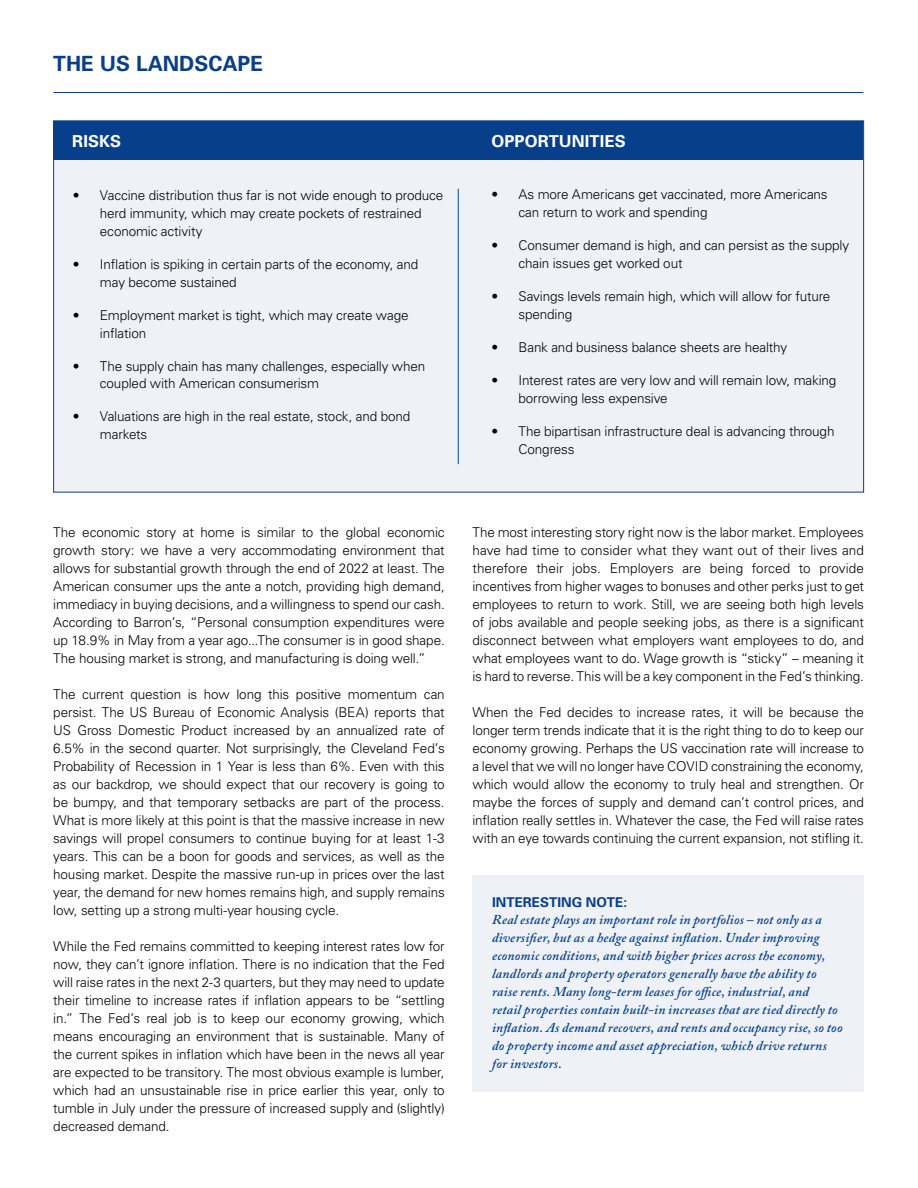
<style>
.page{position:relative;width:918px;height:1188px;background:#fff}
.page>*{position:absolute;margin:0;border:0;box-sizing:border-box;transform-origin:0 0}
.t1{font:700 21px "Univers";color:#083f8a}
.t2{font:700 16.5px "Univers";letter-spacing:.005em;color:#fff}
.t3{font:300 13.5px/18px "Univers";letter-spacing:-.01em;color:#040503}
.t4{font:italic 600 13.5px/18px "Adobe Caslon Pro";letter-spacing:.015em;color:#083f8a}
.t5{font:700 13.5px "Univers";color:#083f8a}
</style>
<div class="page">
<div style="left:53px;top:120px;width:811px;height:372px;background:#eef2f7"></div>
<div style="left:53px;top:121px;width:810px;height:39px;background:#083f8a"></div>
<hr style="left:458px;top:189px;width:1px;height:275px;background:#083f8a">
<hr style="left:53px;top:92px;width:810px;height:1px;background:#083f8a">
<div style="left:472px;top:875px;width:392px;height:216px;background:#eef2f7"></div>
<h1 class="t1" style="left:53px;top:50px;width:212px">THE US LANDSCAPE</h1>
<p class="t2" style="left:72px;top:130px;width:50px">RISKS</p>
<p class="t2" style="left:491px;top:130px;width:136px">OPPORTUNITIES</p>
<p class="t3" style="left:100px;top:185px;width:345px;text-indent:-27px">• Vaccine distribution thus far is not wide enough to produce herd immunity, which may create pockets of restrained economic activity</p>
<p class="t3" style="left:100px;top:254px;width:320px;text-indent:-27px">• Inflation is spiking in certain parts of the economy, and may become sustained</p>
<p class="t3" style="left:100px;top:305px;width:310px;text-indent:-27px">• Employment market is tight, which may create wage inflation</p>
<p class="t3" style="left:100px;top:356px;width:327px;text-indent:-27px">• The supply chain has many challenges, especially when coupled with American consumerism</p>
<p class="t3" style="left:100px;top:407px;width:312px;text-indent:-27px">• Valuations are high in the real estate, stock, and bond markets</p>
<p class="t3" style="left:518px;top:185px;width:311px;text-indent:-27px">• As more Americans get vaccinated, more Americans can return to work and spending</p>
<p class="t3" style="left:518px;top:236px;width:332px;text-indent:-27px">• Consumer demand is high, and can persist as the supply chain issues get worked out</p>
<p class="t3" style="left:518px;top:287px;width:313px;text-indent:-27px">• Savings levels remain high, which will allow for future spending</p>
<p class="t3" style="left:491px;top:338px;width:297px">• Bank and business balance sheets are healthy</p>
<p class="t3" style="left:518px;top:371px;width:320px;text-indent:-27px">• Interest rates are very low and will remain low, making borrowing less expensive</p>
<p class="t3" style="left:518px;top:422px;width:318px;text-indent:-27px">• The bipartisan infrastructure deal is advancing through<br>Congress</p>
<p class="t3" style="left:53px;top:523px;width:393px;text-align:justify">The economic story at home is similar to the global economic growth story: we have a very accommodating environment that allows for substantial growth through the end of 2022 at least. The American consumer ups the ante a notch, providing high demand, immediacy in buying decisions, and a willingness to spend our cash.<br>According to Barron’s, “Personal consumption expenditures were up 18.9% in May from a year ago...The consumer is in good shape.<br>The housing market is strong, and manufacturing is doing well.”</p>
<p class="t3" style="left:53px;top:685px;width:393px;text-align:justify">The current question is how long this positive momentum can persist. The US Bureau of Economic Analysis (BEA) reports that US Gross Domestic Product increased by an annualized rate of 6.5% in the second quarter. Not surprisingly, the Cleveland Fed’s Probability of Recession in 1 Year is less than 6%. Even with this as our backdrop, we should expect that our recovery is going to be bumpy, and that temporary setbacks are part of the process.<br>What is more likely at this point is that the massive increase in new savings will propel consumers to continue buying for at least 1-3 years. This can be a boon for goods and services, as well as the housing market. Despite the massive run-up in prices over the last year, the demand for new homes remains high, and supply remains low, setting up a strong multi-year housing cycle.</p>
<p class="t3" style="left:53px;top:937px;width:393px;text-align:justify">While the Fed remains committed to keeping interest rates low for now, they can’t ignore inflation. There is no indication that the Fed will raise rates in the next 2-3 quarters, but they may need to update their timeline to increase rates if inflation appears to be “settling in.” The Fed’s real job is to keep our economy growing, which means encouraging an environment that is sustainable. Many of the current spikes in inflation which have been in the news all year are expected to be transitory. The most obvious example is lumber, which had an unsustainable rise in price earlier this year, only to tumble in July under the pressure of increased supply and (slightly) decreased demand.</p>
<p class="t3" style="left:472px;top:523px;width:393px;text-align:justify">The most interesting story right now is the labor market. Employees have had time to consider what they want out of their lives and therefore their jobs. Employers are being forced to provide incentives from higher wages to bonuses and other perks just to get employees to return to work. Still, we are seeing both high levels of jobs available and people seeking jobs, as there is a significant disconnect between what employers want employees to do, and what employees want to do. Wage growth is “sticky” – meaning it is hard to reverse. This will be a key component in the Fed’s thinking.</p>
<p class="t3" style="left:472px;top:703px;width:393px;text-align:justify">When the Fed decides to increase rates, it will be because the longer term trends indicate that it is the right thing to do to keep our economy growing. Perhaps the US vaccination rate will increase to a level that we will no longer have COVID constraining the economy, which would allow the economy to truly heal and strengthen. Or maybe the forces of supply and demand can’t control prices, and inflation really settles in. Whatever the case, the Fed will raise rates with an eye towards continuing the current expansion, not stifling it.</p>
<p class="t5" style="left:492px;top:893px;width:137px">INTERESTING NOTE:</p>
<p class="t4" style="left:492px;top:911px;width:352px">Real estate plays an important role in portfolios – not only as a diversifier, but as a hedge against inflation. Under improving economic conditions, and with higher prices across the economy, landlords and property operators generally have the ability to raise rents. Many long-term leases for office, industrial, and<br>retail properties contain built-in increases that are tied directly to inflation. As demand recovers, and rents and occupancy rise, so too do property income and asset appreciation, which drive returns for investors.</p>
</div>
